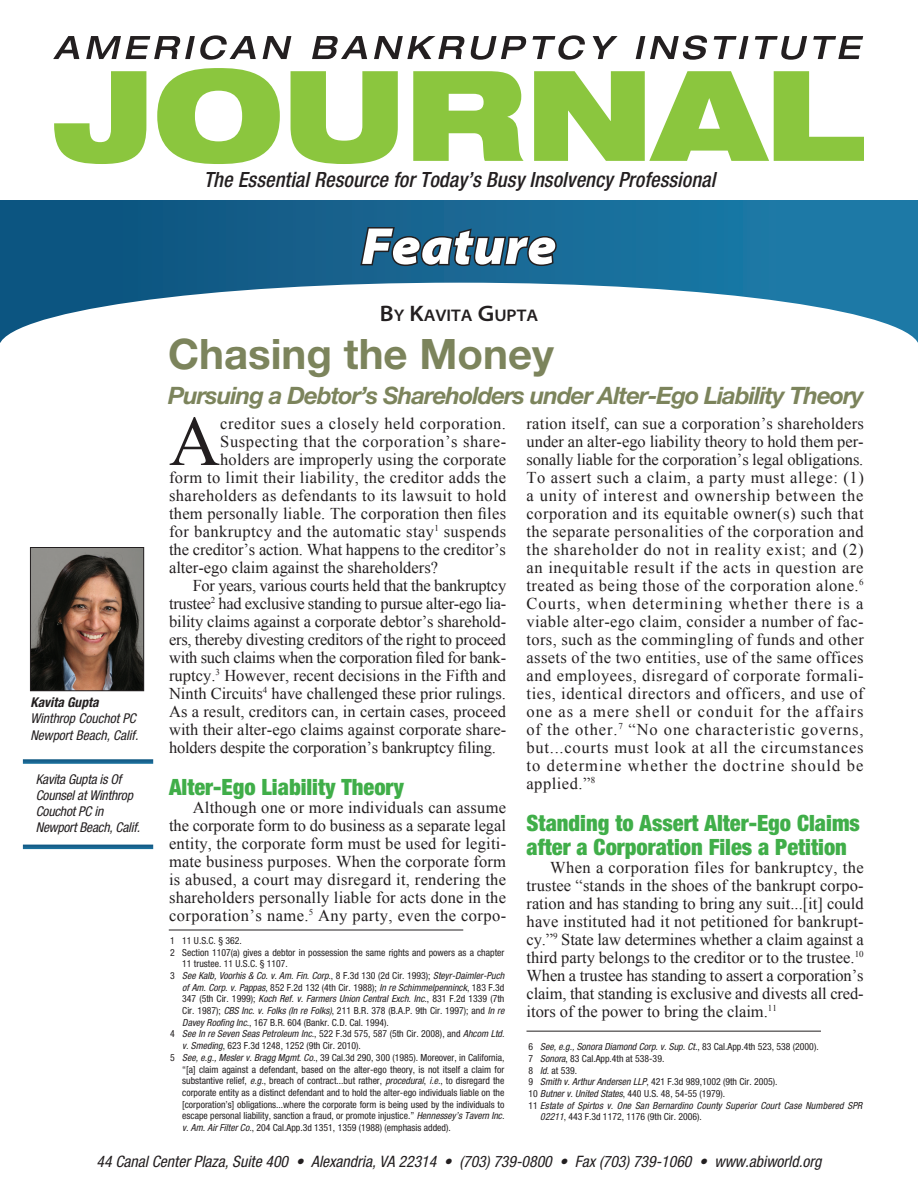
<style>
.page{position:relative;width:918px;height:1188px;background:#fff}
.page>*{position:absolute;margin:0;border:0;box-sizing:border-box;transform-origin:0 0}
.Body_text{font:70.8px "Times New Roman";color:#231f20}
.Page_Header{font:italic 900 semi-expanded 52.5px "Myriad Pro";color:#fff}
.Article_Headline_1{font:700 42px "Helvetica Neue";color:#7c845c}
.Article_Headline_2{font:italic 700 24px "Helvetica Neue";letter-spacing:-.04em;color:#7c845c}
.Subhead_1{font:900 condensed 22.5px/24px "Helvetica Neue";color:#40ae49}
.t1{font:italic 500 condensed 21px "Helvetica Neue";letter-spacing:.005em;color:#231f20}
.Author_Name_-_Top_of{font:600 semi-expanded 16.8px "Myriad Pro";color:#231f20}
.Body_text-2{font:16.5px/18px "Times New Roman";letter-spacing:.025em;color:#231f20;text-align:justify}
.Body_text-3{font:16.5px "Times New Roman";letter-spacing:-.005em;color:#231f20}
.Body_text-4{font:16.5px "Times New Roman";color:#231f20}
.t2{font:italic condensed 15.75px "Helvetica Neue";color:#231f20}
.Author_Caption_2_Bio{font:italic condensed 13.5px/16.2px "Helvetica Neue";letter-spacing:-.015em;color:#231f20}
.Author_Caption_1{font:italic 700 condensed 13.5px "Helvetica Neue";color:#231f20}
.Footnote{font:condensed 9.75px/11.7px "Helvetica Neue";color:#231f20}
.Footnote-2{font:italic condensed 9.75px/11.7px "Helvetica Neue";color:#231f20;text-align:justify}
.s1{font-size:22.5px}
.s2{font-style:normal}
.s3{font-style:italic}
</style>
<div class="page">
<svg style="left:54px;top:71px;width:92px;height:93px"></svg>
<svg style="left:157px;top:68px;width:123px;height:96px"></svg>
<svg style="left:291px;top:71px;width:107px;height:93px"></svg>
<svg style="left:413px;top:71px;width:111px;height:90px"></svg>
<svg style="left:534px;top:71px;width:330px;height:90px"></svg>
<svg style="left:53px;top:36px;width:26px;height:23px"></svg>
<svg style="left:86px;top:35px;width:170px;height:25px"></svg>
<svg style="left:263px;top:36px;width:28px;height:23px"></svg>
<svg style="left:312px;top:36px;width:55px;height:23px"></svg>
<svg style="left:374px;top:36px;width:153px;height:24px"></svg>
<svg style="left:533px;top:35px;width:52px;height:25px"></svg>
<svg style="left:593px;top:36px;width:25px;height:23px"></svg>
<svg style="left:636px;top:35px;width:71px;height:25px"></svg>
<svg style="left:714px;top:36px;width:35px;height:23px"></svg>
<svg style="left:755px;top:36px;width:52px;height:24px"></svg>
<svg style="left:813px;top:36px;width:50px;height:23px"></svg>
<svg style="left:0;top:201px;width:918px;height:82px;background:#146693"></svg>
<svg style="left:0;top:283px;width:918px;height:60px"></svg>
<svg style="left:205px;top:200px;width:514px;height:143px"></svg>
<img style="left:32px;top:549px;width:110px;height:140px">
<div style="left:30px;top:547px;width:114px;height:144px;border:1px solid #231f20"></div>
<hr style="left:169px;top:930px;width:294px;height:1px;background:#231f20">
<div style="left:23px;top:759px;width:130px;height:5px;background:#19638f"></div>
<hr style="left:23px;top:845px;width:130px;height:4px;background:#186490">
<hr style="left:527px;top:1031px;width:294px;height:1px;background:#231f20">
<p class="Author_Caption_1" style="left:30px;top:694px;width:70px">Kavita Gupta</p>
<p class="Author_Caption_2_Bio" style="left:30px;top:710px;width:107px">Winthrop Couchot PC</p>
<p class="Author_Caption_2_Bio" style="left:30px;top:727px;width:109px">Newport Beach, Calif.</p>
<p class="Author_Caption_2_Bio" style="left:36px;top:771px;width:106px">Kavita Gupta is Of<br>Counsel at Winthrop<br>Couchot PC in<br>Newport Beach, Calif.</p>
<p class="t1" style="left:204px;top:167px;width:513px">The Essential Resource for Today’s Busy Insolvency Professional</p>
<p class="Page_Header" style="left:361px;top:216px;width:197px">Feature</p>
<p class="Author_Name_-_Top_of" style="left:380px;top:306px;width:160px"><span class="s1">B</span>Y <span class="s1">K</span>AVITA <span class="s1">G</span>UPTA</p>
<p class="Article_Headline_1" style="left:168px;top:328px;width:387px">Chasing the Money</p>
<p class="Article_Headline_2" style="left:168px;top:380px;width:697px">Pursuing a Debtor’s Shareholders under Alter-Ego Liability Theory</p>
<p class="Body_text" style="left:169px;top:394px;width:53px">A</p>
<p class="Body_text-2" style="left:220px;top:414px;width:287px">creditor sues a closely held corporation.</p>
<p class="Body_text-2" style="left:527px;top:414px;width:339px">ration itself, can sue a corporation’s shareholders under an alter-ego liability theory to hold them per&shy;sonally liable for the corporation’s legal obligations.<br>To assert such a claim, a party must allege: (1) a unity of interest and ownership between the corporation and its equitable owner(s) such that the separate personalities of the corporation and the shareholder do not in reality exist; and (2) an inequitable result if the acts in question are treated as being those of the corporation alone.<sup>6<br></sup>Courts, when determining whether there is a viable alter-ego claim, consider a number of fac&shy;tors, such as the commingling of funds and other assets of the two entities, use of the same offices and employees, disregard of corporate formali&shy;ties, identical directors and officers, and use of one as a mere shell or conduit for the affairs of the other.<sup>7</sup> “No one characteristic governs, but...courts must look at all the circumstances to determine whether the doctrine should be applied.”<sup>8</sup></p>
<p class="Subhead_1" style="left:527px;top:811px;width:335px">Standing to Assert Alter-Ego Claims after a Corporation Files a Petition</p>
<p class="Body_text-2" style="left:527px;top:858px;width:339px;text-indent:24px">When a corporation files for bankruptcy, the trustee “stands in the shoes of the bankrupt corpo&shy;ration and has standing to bring any suit...[it] could have instituted had it not petitioned for bankrupt&shy;cy.”<sup>9</sup> State law determines whether a claim against a third party belongs to the creditor or to the trustee.<sup>10<br></sup>When a trustee has standing to assert a corporation’s claim, that standing is exclusive and divests all cred&shy;itors of the power to bring the claim.<sup>11</sup></p>
<p class="Body_text-2" style="left:220px;top:432px;width:288px">Suspecting that the corporation’s share-</p>
<p class="Body_text-2" style="left:220px;top:450px;width:288px">holders are improperly using the corporate</p>
<p class="Body_text-2" style="left:169px;top:468px;width:338px">form to limit their liability, the creditor adds the</p>
<p class="Body_text-2" style="left:169px;top:486px;width:339px">shareholders as defendants to its lawsuit to hold</p>
<p class="Body_text-2" style="left:169px;top:504px;width:339px">them personally liable. The corporation then files</p>
<p class="Body_text-2" style="left:169px;top:522px;width:339px">for bankruptcy and the automatic stay<sup>1</sup> suspends</p>
<p class="Body_text-3" style="left:169px;top:538px;width:339px">the creditor’s action. What happens to the creditor’s</p>
<p class="Body_text-4" style="left:169px;top:556px;width:271px">alter-ego claim against the shareholders?</p>
<p class="Body_text-2" style="left:169px;top:576px;width:339px;text-indent:24px">For years, various courts held that the bankruptcy trustee<sup>2</sup> had exclusive standing to pursue alter-ego lia&shy;bility claims against a corporate debtor’s sharehold&shy;ers, thereby divesting creditors of the right to proceed with such claims when the corporation filed for bank&shy;ruptcy.<sup>3</sup> However, recent decisions in the Fifth and Ninth Circuits<sup>4</sup> have challenged these prior rulings.<br>As a result, creditors can, in certain cases, proceed with their alter-ego claims against corporate share&shy;holders despite the corporation’s bankruptcy filing.</p>
<p class="Subhead_1" style="left:169px;top:775px;width:236px">Alter-Ego Liability Theory</p>
<p class="Body_text-2" style="left:169px;top:798px;width:339px;text-indent:24px">Although one or more individuals can assume the corporate form to do business as a separate legal entity, the corporate form must be used for legiti&shy;mate business purposes. When the corporate form is abused, a court may disregard it, rendering the shareholders personally liable for acts done in the corporation’s name.<sup>5</sup> Any party, even the corpo-</p>
<p class="Footnote" style="left:170px;top:934px;width:73px">1 11 U.S.C. § 362.</p>
<p class="Footnote" style="left:182px;top:946px;width:324px;text-indent:-12px">2 Section 1107(a) gives a debtor in possession the same rights and powers as a chapter<br>11 trustee. 11 U.S.C. § 1107.</p>
<p class="Footnote-2" style="left:182px;top:970px;width:324px;text-indent:-12px"><span class="s2">3</span> See Kalb, Voorhis &amp; Co. v. Am. Fin. Corp.<span class="s2">, 8 F.3d 130 (2d Cir. 1993);</span> Steyr-Daimler-Puch of Am. Corp. v. Pappas<span class="s2">, 852 F.2d 132 (4th Cir. 1988);</span> In re Schimmelpenninck<span class="s2">, 183 F.3d 347 (5th Cir. 1999);</span> Koch Ref. v. Farmers Union Central Exch. Inc.<span class="s2">, 831 F.2d 1339 (7th Cir. 1987);</span> CBS Inc. v. Folks (In re Folks)<span class="s2">, 211 B.R. 378 (B.A.P. 9th Cir. 1997); and</span> In re Davey Roofing Inc.<span class="s2">, 167 B.R. 604 (Bankr. C.D. Cal. 1994).</span></p>
<p class="Footnote" style="left:182px;top:1028px;width:324px;text-indent:-12px">4 <span class="s3">See In re Seven Seas Petroleum Inc.</span>, 522 F.3d 575, 587 (5th Cir. 2008), and <span class="s3">Ahcom Ltd. v. Smeding</span>, 623 F.3d 1248, 1252 (9th Cir. 2010).</p>
<p class="Footnote" style="left:182px;top:1051px;width:324px;text-align:justify;text-indent:-12px">5 <span class="s3">See, e.g., Mesler v. Bragg Mgmt. Co.</span>, 39 Cal.3d 290, 300 (1985). Moreover, in California, “[a] claim against a defendant, based on the alter-ego theory, is not itself a claim for substantive relief, <span class="s3">e.g.</span>, breach of contract...but rather, <span class="s3">procedural</span>, <span class="s3">i.e.</span>, to disregard the corporate entity as a distinct defendant and to hold the alter-ego individuals liable on the [corporation’s] obligations...where the corporate form is being used by the individuals to escape personal liability, sanction a fraud, or promote injustice.” <span class="s3">Hennessey’s Tavern Inc. v. Am. Air Filter Co.</span>, 204 Cal.App.3d 1351, 1359 (1988) (emphasis added).</p>
<p class="Footnote-2" style="left:528px;top:1041px;width:292px"><span class="s2">6</span> See, e.g., Sonora Diamond Corp. v. Sup. Ct.<span class="s2">, 83 Cal.App.4th 523, 538 (2000).</span></p>
<p class="Footnote" style="left:528px;top:1052px;width:138px">7 <span class="s3">Sonora</span>, 83 Cal.App.4th at 538-39.</p>
<p class="Footnote" style="left:528px;top:1064px;width:50px">8 <span class="s3">Id</span>. at 539.</p>
<p class="Footnote" style="left:528px;top:1076px;width:251px">9 <span class="s3">Smith v. Arthur Andersen LLP</span>, 421 F.3d 989,1002 (9th Cir. 2005).</p>
<p class="Footnote" style="left:528px;top:1088px;width:198px">10 <span class="s3">Butner v. United States</span>, 440 U.S. 48, 54-55 (1979).</p>
<p class="Footnote-2" style="left:540px;top:1099px;width:323px;text-indent:-12px"><span class="s2">11</span> Estate of Spirtos v. One San Bernardino County Superior Court Case Numbered SPR<br>02211<span class="s2">, 443 F.3d 1172, 1176 (9th Cir. 2006).</span></p>
<p class="t2" style="left:96px;top:1152px;width:727px">44 Canal Center Plaza, Suite 400 • Alexandria, VA 22314 • (703) 739-0800 • Fax (703) 739-1060 • www.abiworld.org</p>
</div>
